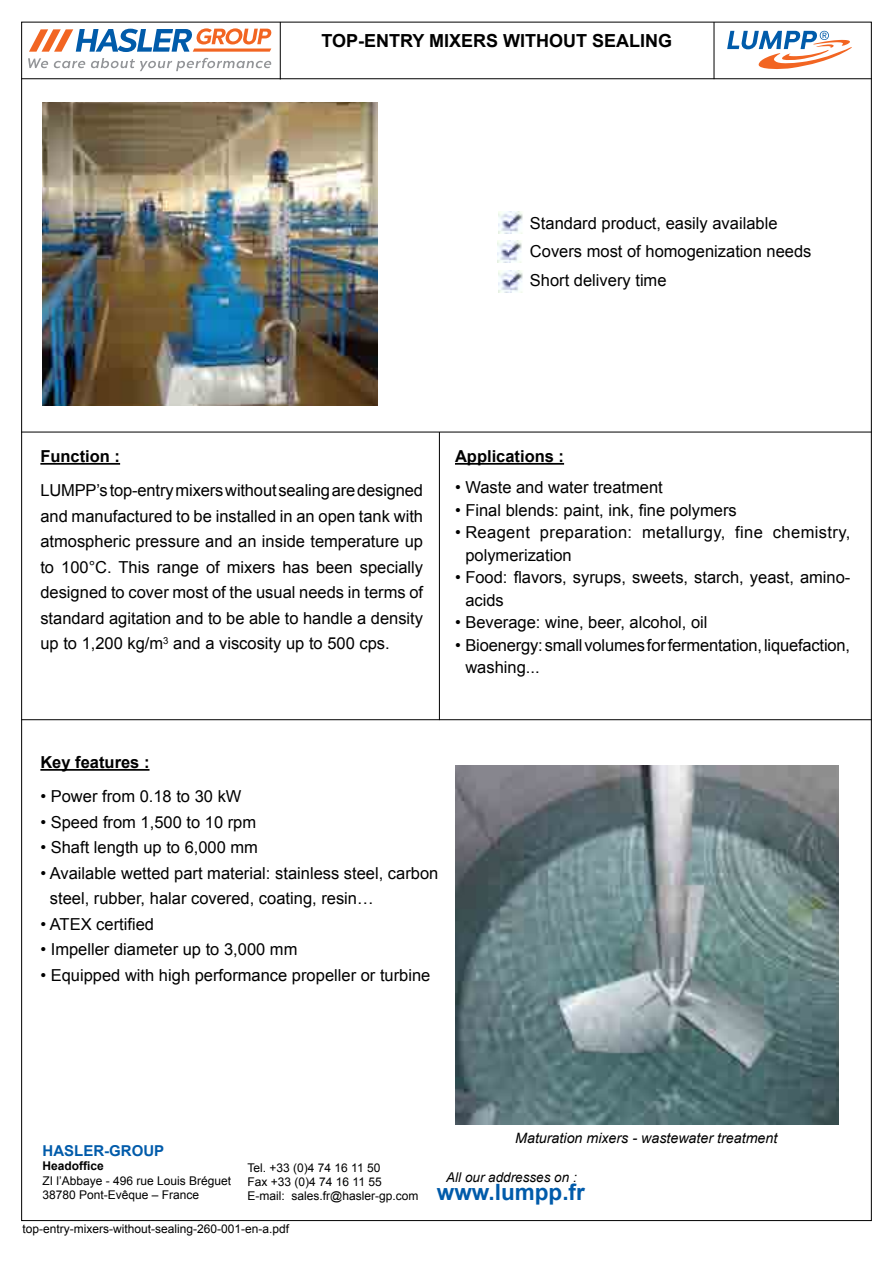
<style>
.page{position:relative;width:893px;height:1263px;background:#fff}
.page>*{position:absolute;margin:0;border:0;box-sizing:border-box;transform-origin:0 0}
.t1{font:700 22.5px "Arial";color:#005baa}
.t2{font:700 18px "Arial";color:#000}
.t3{font:16.5px/25.5px "Arial";color:#000}
.t4{font:16.5px/22.5px "Arial";letter-spacing:.025em;color:#000}
.t5{font:700 16.5px "Arial";color:#000}
.t6{font:700 15px "Arial";color:#005baa}
.t7{font:italic 14.25px "Arial";color:#000}
.t8{font:italic 13.5px "Arial";color:#000}
.t9{font:12px/14.4px "Arial";color:#000}
.t10{font:700 12px "Arial";color:#000}
</style>
<div class="page">
<hr style="left:21px;top:78px;width:851px;height:1px;background:#000">
<hr style="left:714px;top:22px;width:1px;height:57px;background:#000">
<svg style="left:727px;top:31px;width:125px;height:38px"></svg>
<hr style="left:280px;top:22px;width:1px;height:57px;background:#000">
<svg style="left:28px;top:58px;width:244px;height:13px"></svg>
<svg style="left:29px;top:28px;width:243px;height:24px"></svg>
<img style="left:43px;top:102px;width:335px;height:304px">
<img style="left:455px;top:765px;width:384px;height:360px">
<hr style="left:40px;top:463px;width:80px;height:2px;background:#000">
<hr style="left:455px;top:463px;width:109px;height:2px;background:#000">
<hr style="left:40px;top:769px;width:110px;height:2px;background:#000">
<hr style="left:21px;top:432px;width:851px;height:1px;background:#000">
<hr style="left:21px;top:719px;width:851px;height:1px;background:#000">
<hr style="left:439px;top:432px;width:1px;height:288px;background:#000">
<img style="left:499px;top:211px;width:24px;height:23px">
<img style="left:497px;top:240px;width:25px;height:23px">
<img style="left:499px;top:270px;width:24px;height:22px">
<p class="t2" style="left:321px;top:29px;width:352px">TOP-ENTRY MIXERS WITHOUT SEALING</p>
<p class="t3" style="left:530px;top:209px;width:283px;line-height:28.5px">Standard product, easily available<br>Covers most of homogenization needs<br>Short delivery time</p>
<p class="t5" style="left:40px;top:445px;width:81px">Function :</p>
<p class="t3" style="left:40px;top:478px;width:384px;text-align:justify">LUMPP’s top-entry mixers without sealing are designed and manufactured to be installed in an open tank with atmospheric pressure and an inside temperature up to 100°C. This range of mixers has been specially designed to cover most of the usual needs in terms of standard agitation and to be able to handle a density up to 1,200 kg/m<sup>3</sup> and a viscosity up to 500 cps.</p>
<p class="t5" style="left:455px;top:445px;width:111px">Applications :</p>
<p class="t3" style="left:455px;top:475px;width:209px">• Waste and water treatment</p>
<p class="t3" style="left:455px;top:497px;width:283px">• Final blends: paint, ink, fine polymers</p>
<p class="t4" style="left:465px;top:521px;width:386px;text-indent:-10px">• Reagent preparation: metallurgy, fine chemistry, polymerization</p>
<p class="t3" style="left:465px;top:566px;width:387px;line-height:22.5px;text-indent:-10px">• Food: flavors, syrups, sweets, starch, yeast, amino&shy;acids</p>
<p class="t3" style="left:455px;top:610px;width:254px">• Beverage: wine, beer, alcohol, oil</p>
<p class="t3" style="left:465px;top:634px;width:386px;line-height:22.5px;text-indent:-10px">• Bioenergy: small volumes for fermentation, liquefaction, washing...</p>
<p class="t5" style="left:40px;top:751px;width:111px">Key features :</p>
<p class="t3" style="left:40px;top:784px;width:203px">• Power from 0.18 to 30 kW</p>
<p class="t3" style="left:40px;top:809px;width:217px">• Speed from 1,500 to 10 rpm</p>
<p class="t3" style="left:40px;top:835px;width:219px">• Shaft length up to 6,000 mm</p>
<p class="t3" style="left:50px;top:860px;width:390px;text-indent:-9px">• Available wetted part material: stainless steel, carbon steel, rubber, halar covered, coating, resin…</p>
<p class="t3" style="left:40px;top:911px;width:115px">• ATEX certified</p>
<p class="t3" style="left:40px;top:937px;width:259px">• Impeller diameter up to 3,000 mm</p>
<p class="t3" style="left:40px;top:962px;width:392px">• Equipped with high performance propeller or turbine</p>
<p class="t6" style="left:43px;top:1141px;width:123px">HASLER-GROUP</p>
<p class="t10" style="left:43px;top:1158px;width:63px">Headoffice</p>
<p class="t9" style="left:43px;top:1173px;width:190px">ZI l’Abbaye - 496 rue Louis Bréguet<br>38780 Pont-Evêque – France</p>
<p class="t9" style="left:248px;top:1160px;width:172px">Tel. +33 (0)4 74 16 11 50<br>Fax +33 (0)4 74 16 11 55<br>E-mail: sales.fr@hasler-gp.com</p>
<p class="t9" style="left:23px;top:1222px;width:268px">top-entry-mixers-without-sealing-260-001-en-a.pdf</p>
<p class="t7" style="left:515px;top:1128px;width:264px">Maturation mixers - wastewater treatment</p>
<p class="t8" style="left:446px;top:1168px;width:132px">All our addresses on :</p>
<h1 class="t1" style="left:437px;top:1177px;width:149px">www.lumpp.fr</h1>
</div>
